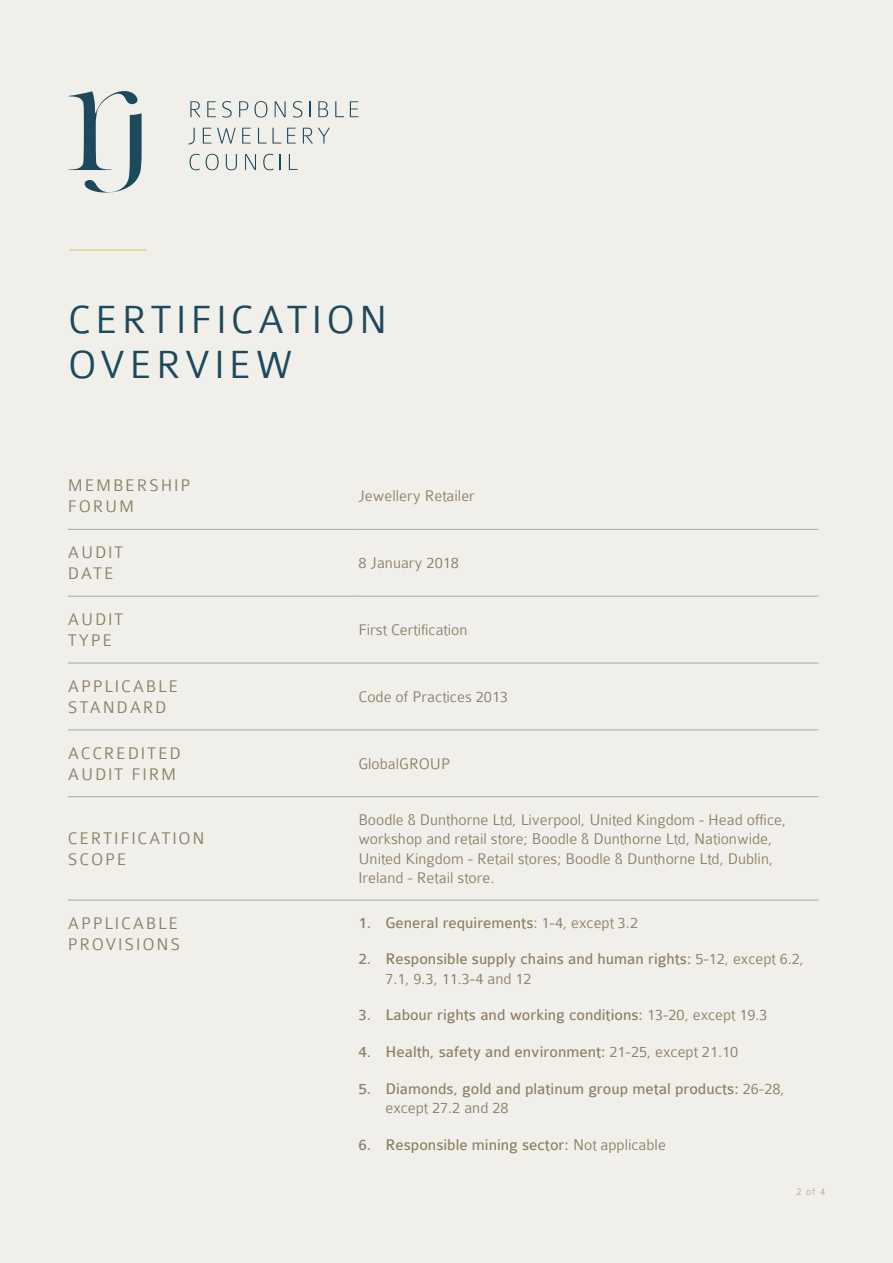
<style>
.page{position:relative;width:893px;height:1263px;background:#f1efea}
.page>*{position:absolute;margin:0;border:0;box-sizing:border-box;transform-origin:0 0}
.Large_subhead_20pt_S{font:300 42px/45px "Colaborate";letter-spacing:.1em;color:#1c495c}
.Small_subhead_12pt_E{font:300 18px/21px "Colaborate";letter-spacing:.1em;color:#8d7f64}
.t1{font:16.5px/19.5px "Colaborate";color:#8d7f64}
.Body_copy_Earth{font:300 16.5px/19.5px "Colaborate";color:#8d7f64}
.t2{font:300 10.5px "Colaborate";color:#b5a996}
.s1{font-weight:300}
</style>
<div class="page">
<hr style="left:69px;top:249px;width:78px;height:2px;background:#e9c378">
<svg style="left:68px;top:96px;width:291px;height:75px"></svg>
<svg style="left:69px;top:91px;width:73px;height:102px"></svg>
<svg style="left:190px;top:101px;width:10px;height:16px"></svg>
<svg style="left:207px;top:101px;width:9px;height:16px"></svg>
<svg style="left:222px;top:101px;width:10px;height:17px"></svg>
<svg style="left:239px;top:101px;width:9px;height:16px"></svg>
<svg style="left:254px;top:101px;width:13px;height:17px"></svg>
<svg style="left:275px;top:101px;width:11px;height:16px"></svg>
<svg style="left:293px;top:101px;width:9px;height:17px"></svg>
<svg style="left:309px;top:101px;width:2px;height:16px"></svg>
<svg style="left:318px;top:101px;width:10px;height:16px"></svg>
<svg style="left:335px;top:101px;width:9px;height:16px"></svg>
<svg style="left:350px;top:101px;width:8px;height:16px"></svg>
<svg style="left:188px;top:128px;width:7px;height:17px"></svg>
<svg style="left:203px;top:128px;width:8px;height:16px"></svg>
<svg style="left:217px;top:128px;width:19px;height:16px"></svg>
<svg style="left:242px;top:128px;width:9px;height:16px"></svg>
<svg style="left:258px;top:128px;width:23px;height:16px"></svg>
<svg style="left:287px;top:128px;width:9px;height:16px"></svg>
<svg style="left:303px;top:128px;width:27px;height:16px"></svg>
<svg style="left:190px;top:154px;width:10px;height:16px"></svg>
<svg style="left:206px;top:154px;width:13px;height:16px"></svg>
<svg style="left:226px;top:154px;width:11px;height:16px"></svg>
<svg style="left:245px;top:154px;width:11px;height:16px"></svg>
<svg style="left:263px;top:154px;width:11px;height:16px"></svg>
<svg style="left:280px;top:154px;width:1px;height:16px"></svg>
<svg style="left:289px;top:154px;width:9px;height:16px"></svg>
<hr style="left:68px;top:529px;width:290px;height:1px;background:#a0a8af">
<hr style="left:358px;top:529px;width:460px;height:1px;background:#a0a8af">
<hr style="left:68px;top:596px;width:290px;height:1px;background:#a0a8af">
<hr style="left:358px;top:596px;width:460px;height:1px;background:#a0a8af">
<hr style="left:68px;top:663px;width:290px;height:1px;background:#a0a8af">
<hr style="left:358px;top:663px;width:460px;height:1px;background:#a0a8af">
<hr style="left:68px;top:730px;width:290px;height:1px;background:#a0a8af">
<hr style="left:358px;top:730px;width:460px;height:1px;background:#a0a8af">
<hr style="left:68px;top:796px;width:290px;height:1px;background:#a0a8af">
<hr style="left:358px;top:796px;width:460px;height:1px;background:#a0a8af">
<hr style="left:68px;top:900px;width:290px;height:1px;background:#a0a8af">
<hr style="left:358px;top:900px;width:460px;height:1px;background:#a0a8af">
<p class="Large_subhead_20pt_S" style="left:68px;top:298px;width:321px">CERTIFICATION<br>OVERVIEW</p>
<p class="Small_subhead_12pt_E" style="left:68px;top:475px;width:124px">MEMBERSHIP<br>FORUM</p>
<p class="Body_copy_Earth" style="left:358px;top:486px;width:118px">Jewellery Retailer</p>
<p class="Small_subhead_12pt_E" style="left:68px;top:542px;width:57px">AUDIT<br>DATE</p>
<p class="Body_copy_Earth" style="left:358px;top:553px;width:102px">8 January 2018</p>
<p class="Small_subhead_12pt_E" style="left:68px;top:609px;width:57px">AUDIT<br>TYPE</p>
<p class="Body_copy_Earth" style="left:358px;top:620px;width:111px">First Certification</p>
<p class="Small_subhead_12pt_E" style="left:68px;top:676px;width:112px">APPLICABLE<br>STANDARD</p>
<p class="Body_copy_Earth" style="left:358px;top:687px;width:151px">Code of Practices 2013</p>
<p class="Small_subhead_12pt_E" style="left:68px;top:742px;width:114px">ACCREDITED<br>AUDIT FIRM</p>
<p class="Body_copy_Earth" style="left:358px;top:754px;width:93px">GlobalGROUP</p>
<p class="Small_subhead_12pt_E" style="left:68px;top:828px;width:138px">CERTIFICATION<br>SCOPE</p>
<p class="Body_copy_Earth" style="left:358px;top:810px;width:429px">Boodle &amp; Dunthorne Ltd, Liverpool, United Kingdom - Head office, workshop and retail store; Boodle &amp; Dunthorne Ltd, Nationwide, United Kingdom - Retail stores; Boodle &amp; Dunthorne Ltd, Dublin, Ireland - Retail store.</p>
<p class="Small_subhead_12pt_E" style="left:68px;top:913px;width:114px">APPLICABLE<br>PROVISIONS</p>
<p class="t1" style="left:358px;top:913px;width:281px">1. General requirements<span class="s1">: 1-4, except 3.2</span></p>
<p class="t1" style="left:385px;top:950px;width:420px;text-indent:-27px">2. Responsible supply chains and human rights: <span class="s1">5-12, except 6.2,<br>7.1, 9.3, 11.3-4 and 12</span></p>
<p class="t1" style="left:358px;top:1006px;width:411px">3. Labour rights and working conditions: <span class="s1">13-20, except 19.3</span></p>
<p class="t1" style="left:358px;top:1042px;width:381px">4. Health, safety and environment: <span class="s1">21-25, except 21.10</span></p>
<p class="t1" style="left:385px;top:1079px;width:401px;text-indent:-27px">5. Diamonds, gold and platinum group metal products: <span class="s1">26-28, except 27.2 and 28</span></p>
<p class="t1" style="left:358px;top:1135px;width:309px">6. Responsible mining sector: <span class="s1">Not applicable</span></p>
<p class="t2" style="left:796px;top:1186px;width:30px">2 of 4</p>
</div>
